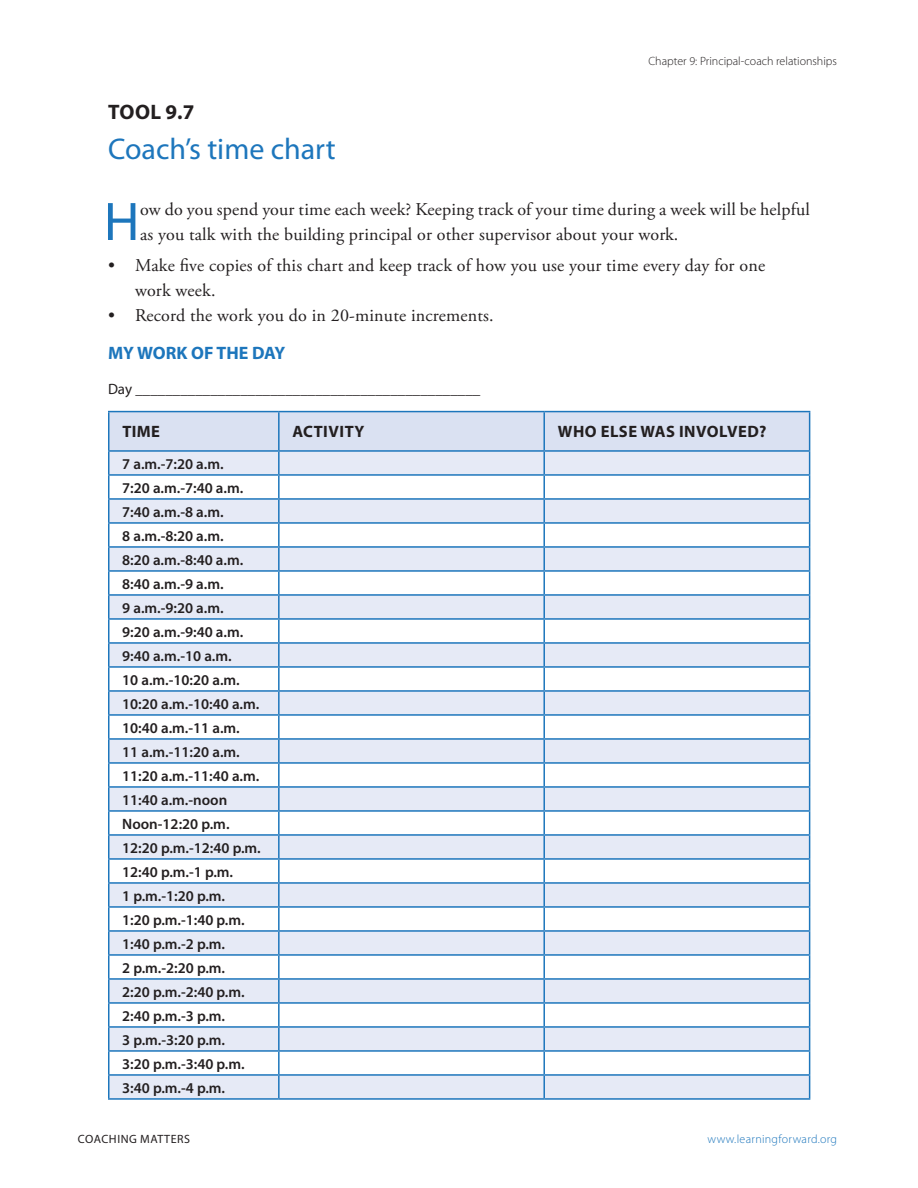
<style>
.page{position:relative;width:918px;height:1188px;background:#fff}
.page>*{position:absolute;margin:0;border:0;box-sizing:border-box;transform-origin:0 0}
.t1{font:54.75px "Myriad Pro";color:#1d76bc}
.t2{font:30px "Myriad Pro";color:#1d76bc}
.t3{font:700 21px "Myriad Pro";color:#231f20}
.t4{font:18px/24.8px "Adobe Garamond Pro";letter-spacing:.01em;color:#231f20}
.t5{font:700 18px "Myriad Pro";letter-spacing:-.01em;color:#1d76bc}
.t6{font:700 16.5px "Myriad Pro";letter-spacing:.03em;color:#231f20}
.t7{font:600 15px/24px "Myriad Pro";color:#231f20}
.t8{font:15px "Myriad Pro";color:#231f20}
.t9{font:300 12px "Myriad Pro";color:#231f20}
.t10{font:300 12px "Myriad Pro";letter-spacing:.025em;color:#1d76bc}
.t11{font:12px "Myriad Pro";letter-spacing:.045em;color:#231f20}
</style>
<div class="page">
<hr style="left:108px;top:411px;width:171px;height:1px;background:#1d76bc">
<hr style="left:108px;top:412px;width:2px;height:38px;background:#1d76bc">
<hr style="left:279px;top:411px;width:265px;height:1px;background:#1d76bc">
<hr style="left:544px;top:411px;width:266px;height:1px;background:#1d76bc">
<hr style="left:108px;top:450px;width:171px;height:2px;background:#1d76bc">
<hr style="left:108px;top:452px;width:2px;height:22px;background:#1d76bc">
<hr style="left:108px;top:474px;width:171px;height:2px;background:#1d76bc">
<hr style="left:108px;top:476px;width:2px;height:22px;background:#1d76bc">
<hr style="left:108px;top:498px;width:171px;height:2px;background:#1d76bc">
<hr style="left:108px;top:500px;width:2px;height:22px;background:#1d76bc">
<hr style="left:108px;top:522px;width:171px;height:2px;background:#1d76bc">
<hr style="left:108px;top:524px;width:2px;height:22px;background:#1d76bc">
<hr style="left:108px;top:546px;width:171px;height:2px;background:#1d76bc">
<hr style="left:108px;top:548px;width:2px;height:22px;background:#1d76bc">
<hr style="left:108px;top:570px;width:171px;height:2px;background:#1d76bc">
<hr style="left:108px;top:572px;width:2px;height:22px;background:#1d76bc">
<hr style="left:108px;top:594px;width:171px;height:2px;background:#1d76bc">
<hr style="left:108px;top:596px;width:2px;height:22px;background:#1d76bc">
<hr style="left:108px;top:618px;width:171px;height:2px;background:#1d76bc">
<hr style="left:108px;top:620px;width:2px;height:22px;background:#1d76bc">
<hr style="left:108px;top:642px;width:171px;height:2px;background:#1d76bc">
<hr style="left:108px;top:644px;width:2px;height:22px;background:#1d76bc">
<hr style="left:108px;top:666px;width:171px;height:2px;background:#1d76bc">
<hr style="left:108px;top:668px;width:2px;height:22px;background:#1d76bc">
<hr style="left:108px;top:690px;width:171px;height:2px;background:#1d76bc">
<hr style="left:108px;top:692px;width:2px;height:22px;background:#1d76bc">
<hr style="left:108px;top:714px;width:171px;height:2px;background:#1d76bc">
<hr style="left:108px;top:716px;width:2px;height:22px;background:#1d76bc">
<hr style="left:108px;top:738px;width:171px;height:2px;background:#1d76bc">
<hr style="left:108px;top:740px;width:2px;height:22px;background:#1d76bc">
<hr style="left:108px;top:762px;width:171px;height:2px;background:#1d76bc">
<hr style="left:108px;top:764px;width:2px;height:22px;background:#1d76bc">
<hr style="left:108px;top:786px;width:171px;height:2px;background:#1d76bc">
<hr style="left:108px;top:788px;width:2px;height:22px;background:#1d76bc">
<hr style="left:108px;top:810px;width:171px;height:2px;background:#1d76bc">
<hr style="left:108px;top:812px;width:2px;height:22px;background:#1d76bc">
<hr style="left:108px;top:834px;width:171px;height:2px;background:#1d76bc">
<hr style="left:108px;top:836px;width:2px;height:22px;background:#1d76bc">
<hr style="left:108px;top:858px;width:171px;height:2px;background:#1d76bc">
<hr style="left:108px;top:860px;width:2px;height:22px;background:#1d76bc">
<hr style="left:108px;top:882px;width:171px;height:2px;background:#1d76bc">
<hr style="left:108px;top:884px;width:2px;height:22px;background:#1d76bc">
<hr style="left:108px;top:906px;width:171px;height:2px;background:#1d76bc">
<hr style="left:108px;top:908px;width:2px;height:22px;background:#1d76bc">
<hr style="left:108px;top:930px;width:171px;height:2px;background:#1d76bc">
<hr style="left:108px;top:932px;width:2px;height:22px;background:#1d76bc">
<hr style="left:108px;top:954px;width:171px;height:2px;background:#1d76bc">
<hr style="left:108px;top:956px;width:2px;height:22px;background:#1d76bc">
<hr style="left:108px;top:978px;width:171px;height:2px;background:#1d76bc">
<hr style="left:108px;top:980px;width:2px;height:22px;background:#1d76bc">
<hr style="left:108px;top:1002px;width:171px;height:2px;background:#1d76bc">
<hr style="left:108px;top:1004px;width:2px;height:22px;background:#1d76bc">
<hr style="left:108px;top:1026px;width:171px;height:2px;background:#1d76bc">
<hr style="left:108px;top:1028px;width:2px;height:22px;background:#1d76bc">
<hr style="left:108px;top:1050px;width:171px;height:2px;background:#1d76bc">
<hr style="left:108px;top:1052px;width:2px;height:22px;background:#1d76bc">
<hr style="left:108px;top:1074px;width:171px;height:2px;background:#1d76bc">
<hr style="left:108px;top:1076px;width:2px;height:22px;background:#1d76bc">
<svg style="left:109px;top:412px;width:701px;height:686px"></svg>
<hr style="left:108px;top:1098px;width:171px;height:2px;background:#1d76bc">
<hr style="left:279px;top:1098px;width:265px;height:2px;background:#1d76bc">
<hr style="left:544px;top:1098px;width:266px;height:2px;background:#1d76bc">
<h3 class="t3" style="left:108px;top:99px;width:88px">Tool 9.7</h3>
<h2 class="t2" style="left:108px;top:130px;width:229px">Coach’s time chart</h2>
<p class="t9" style="left:648px;top:55px;width:190px">Chapter 9: Principal-coach relationships</p>
<h1 class="t1" style="left:104px;top:188px;width:29px">H</h1>
<p class="t4" style="left:140px;top:198px;width:672px">ow do you spend your time each week? Keeping track of your time during a week will be helpful as you talk with the building principal or other supervisor about your work.</p>
<p class="t4" style="left:135px;top:254px;width:632px;text-indent:-27px">• Make five copies of this chart and keep track of how you use your time every day for one work week.</p>
<p class="t4" style="left:108px;top:304px;width:387px">• Record the work you do in 20-minute increments.</p>
<p class="t5" style="left:108px;top:341px;width:178px">MY WORK OF THE DAY</p>
<p class="t8" style="left:108px;top:380px;width:374px">Day ______________________________________________</p>
<p class="t6" style="left:122px;top:421px;width:27px">TIME</p>
<p class="t6" style="left:292px;top:421px;width:73px">ACTIVITY</p>
<p class="t6" style="left:558px;top:421px;width:53px">WHO ELSE</p>
<p class="t6" style="left:641px;top:421px;width:128px">WAS INVOLVED?</p>
<p class="t7" style="left:122px;top:452px;width:140px">7 a.m.-7:20 a.m.<br>7:20 a.m.-7:40 a.m.<br>7:40 a.m.-8 a.m.<br>8 a.m.-8:20 a.m.<br>8:20 a.m.-8:40 a.m.<br>8:40 a.m.-9 a.m.<br>9 a.m.-9:20 a.m.<br>9:20 a.m.-9:40 a.m.<br>9:40 a.m.-10 a.m.<br>10 a.m.-10:20 a.m.<br>10:20 a.m.-10:40 a.m.<br>10:40 a.m.-11 a.m.<br>11 a.m.-11:20 a.m.<br>11:20 a.m.-11:40 a.m.<br>11:40 a.m.-noon<br>Noon-12:20 p.m.<br>12:20 p.m.-12:40 p.m.<br>12:40 p.m.-1 p.m.<br>1 p.m.-1:20 p.m.<br>1:20 p.m.-1:40 p.m.<br>1:40 p.m.-2 p.m.<br>2 p.m.-2:20 p.m.<br>2:20 p.m.-2:40 p.m.<br>2:40 p.m.-3 p.m.<br>3 p.m.-3:20 p.m.<br>3:20 p.m.-3:40 p.m.<br>3:40 p.m.-4 p.m.</p>
<p class="t11" style="left:78px;top:1132px;width:114px">Coaching Matters</p>
<p class="t10" style="left:708px;top:1132px;width:131px">www.learningforward.org</p>
</div>
